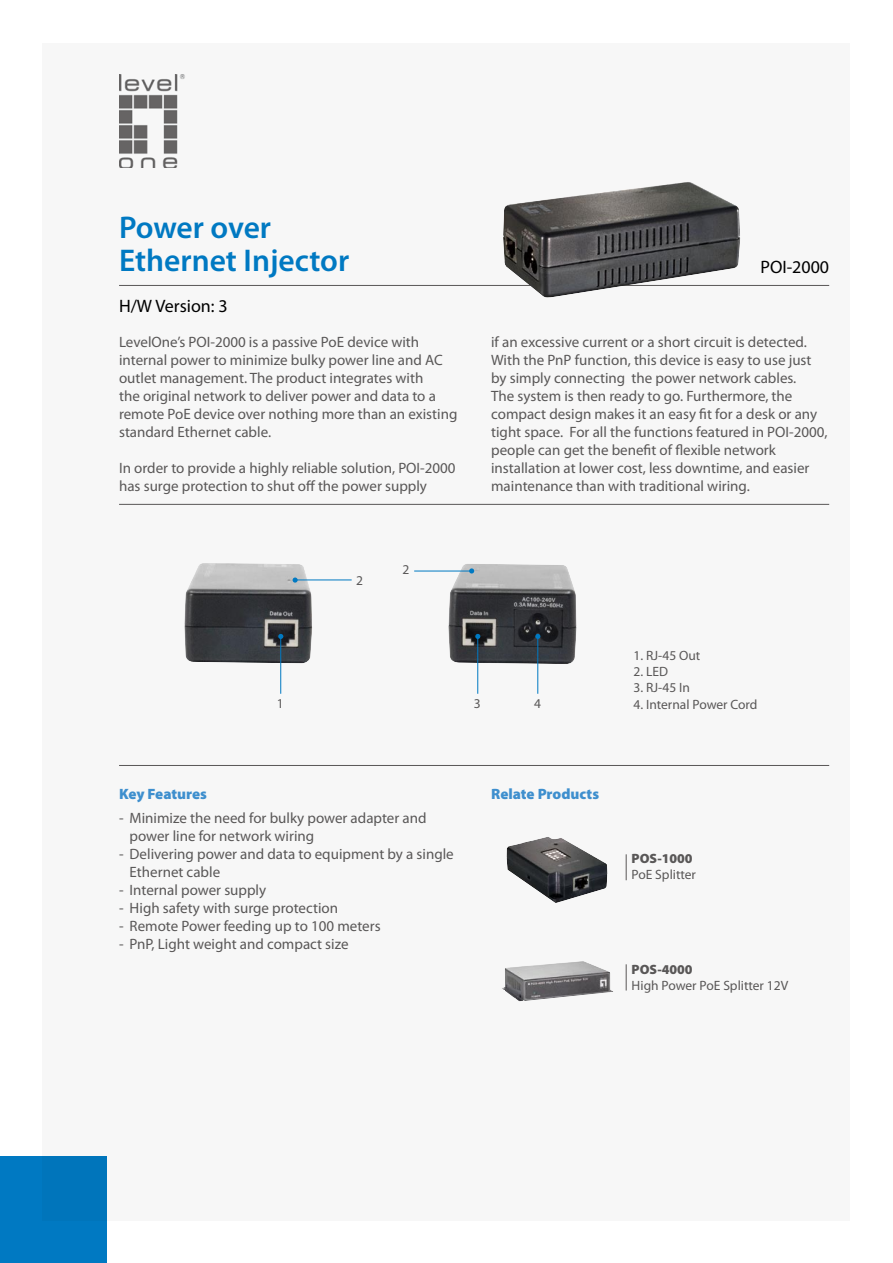
<style>
.page{position:relative;width:893px;height:1263px;background:#fff}
.page>*{position:absolute;margin:0;border:0;box-sizing:border-box;transform-origin:0 0}
.t1{font:600 31.5px/33px "Myriad Pro";color:#0079c2}
.t2{font:18px "Myriad Pro";color:#000}
.t3{font:15px/18px "Myriad Pro";color:#595757}
.t4{font:900 15px "Myriad Pro";color:#3e8fce}
.t5{font:13.5px "Myriad Pro";color:#595757}
.t6{font:900 13.5px "Myriad Pro";color:#595757}
</style>
<div class="page">
<div style="left:43px;top:43px;width:807px;height:1177px;background:#f7f7f7"></div>
<div style="left:0;top:1157px;width:106px;height:106px;background:#0079c2"></div>
<img style="left:119px;top:74px;width:66px;height:94px">
<hr style="left:119px;top:285px;width:710px;height:1px;background:#595757">
<hr style="left:119px;top:765px;width:710px;height:1px;background:#595757">
<svg style="left:626px;top:854px;width:1px;height:26px"></svg>
<svg style="left:626px;top:964px;width:1px;height:26px"></svg>
<hr style="left:119px;top:504px;width:710px;height:1px;background:#595757">
<img style="left:503px;top:182px;width:238px;height:116px">
<img style="left:448px;top:564px;width:129px;height:100px">
<img style="left:184px;top:563px;width:129px;height:100px">
<img style="left:506px;top:837px;width:101px;height:66px">
<hr style="left:414px;top:571px;width:57px;height:1px;background:#0079c2">
<svg style="left:469px;top:568px;width:5px;height:5px"></svg>
<hr style="left:295px;top:580px;width:57px;height:1px;background:#0079c2">
<svg style="left:293px;top:577px;width:5px;height:6px"></svg>
<hr style="left:537px;top:637px;width:1px;height:57px;background:#0079c2">
<svg style="left:535px;top:634px;width:5px;height:5px"></svg>
<hr style="left:477px;top:637px;width:1px;height:57px;background:#0079c2">
<svg style="left:475px;top:634px;width:5px;height:5px"></svg>
<hr style="left:280px;top:637px;width:1px;height:57px;background:#0079c2">
<svg style="left:278px;top:634px;width:5px;height:5px"></svg>
<img style="left:502px;top:961px;width:111px;height:40px">
<h1 class="t1" style="left:119px;top:211px;width:232px">Power over<br>Ethernet Injector</h1>
<p class="t2" style="left:119px;top:295px;width:110px">H/W Version: 3</p>
<p class="t3" style="left:119px;top:332px;width:340px">LevelOne’s POI-2000 is a passive PoE device with internal power to minimize bulky power line and AC outlet management. The product integrates with<br>the original network to deliver power and data to a remote PoE device over nothing more than an existing standard Ethernet cable.</p>
<p class="t3" style="left:119px;top:458px;width:338px">In order to provide a highly reliable solution, POI-2000 has surge protection to shut off the power supply</p>
<p class="t5" style="left:356px;top:572px;width:8px">2</p>
<p class="t5" style="left:402px;top:561px;width:8px">2</p>
<p class="t2" style="left:760px;top:256px;width:70px">POI-2000</p>
<p class="t3" style="left:491px;top:332px;width:338px">if an excessive current or a short circuit is detected.<br>With the PnP function, this device is easy to use just by simply connecting the power network cables.<br>The system is then ready to go. Furthermore, the compact design makes it an easy fit for a desk or any tight space. For all the functions featured in POI-2000, people can get the benefit of flexible network installation at lower cost, less downtime, and easier maintenance than with traditional wiring.</p>
<p class="t5" style="left:277px;top:695px;width:8px">1</p>
<p class="t5" style="left:474px;top:695px;width:8px">3</p>
<p class="t5" style="left:534px;top:695px;width:8px">4</p>
<p class="t4" style="left:119px;top:784px;width:89px">Key Features</p>
<p class="t3" style="left:130px;top:809px;width:299px;text-indent:-10px">- Minimize the need for bulky power adapter and power line for network wiring</p>
<p class="t3" style="left:130px;top:845px;width:326px;text-indent:-10px">- Delivering power and data to equipment by a single<br>Ethernet cable</p>
<p class="t3" style="left:119px;top:881px;width:149px">- Internal power supply</p>
<p class="t3" style="left:119px;top:899px;width:220px">- High safety with surge protection</p>
<p class="t3" style="left:119px;top:917px;width:263px">- Remote Power feeding up to 100 meters</p>
<p class="t3" style="left:119px;top:935px;width:231px">- PnP, Light weight and compact size</p>
<p class="t4" style="left:491px;top:784px;width:109px">Relate Products</p>
<p class="t5" style="left:633px;top:647px;width:68px">1. RJ-45 Out</p>
<p class="t5" style="left:633px;top:663px;width:36px">2. LED</p>
<p class="t5" style="left:633px;top:680px;width:58px">3. RJ-45 In</p>
<p class="t5" style="left:633px;top:696px;width:126px">4. Internal Power Cord</p>
<p class="t6" style="left:632px;top:849px;width:63px">POS-1000</p>
<p class="t5" style="left:632px;top:866px;width:66px">PoE Splitter</p>
<p class="t6" style="left:632px;top:960px;width:63px">POS-4000</p>
<p class="t5" style="left:632px;top:977px;width:158px">High Power PoE Splitter 12V</p>
</div>
